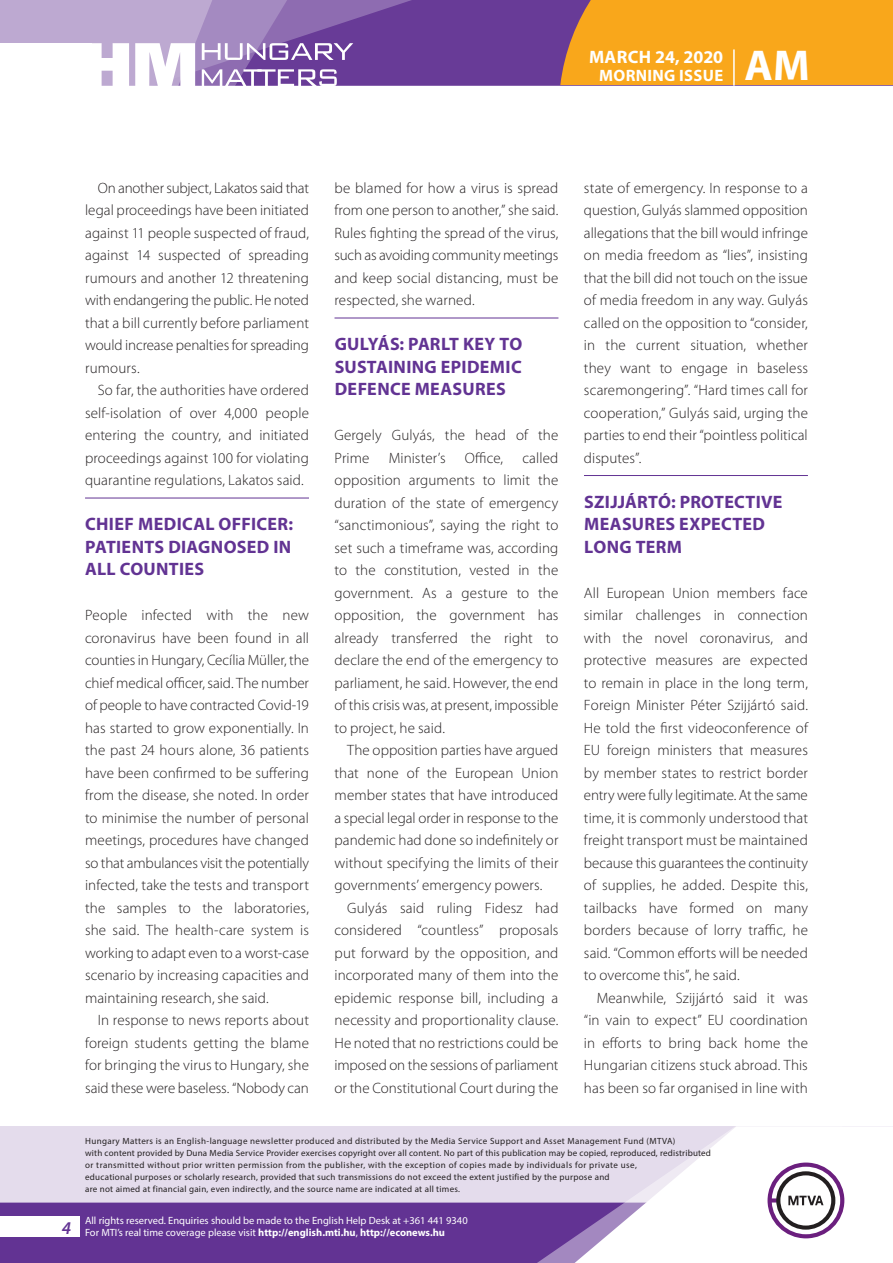
<style>
.page{position:relative;width:893px;height:1263px;background:#fff}
.page>*{position:absolute;margin:0;border:0;box-sizing:border-box;transform-origin:0 0}
.t1{font:700 43.35px "Myriad Pro";color:#fff}
._01_cimsor{font:700 18px/22.5px "Myriad Pro";letter-spacing:.02em;color:#623393;text-align:justify}
.t2{font:700 18px "Myriad Pro";letter-spacing:.01em;color:#fff}
.t3{font:italic 600 18px "Myriad Pro";color:#623393}
.t4{font:700 16.5px "Myriad Pro";letter-spacing:.02em;color:#fff}
._03_kenyer_szöveg-2{font:300 15px/22.5px "Myriad Pro";letter-spacing:.005em;color:#231f20;text-align:justify}
._03_kenyer_szöveg-1{font:300 15px/22.5px "Myriad Pro";letter-spacing:.005em;color:#231f20;text-align:justify}
.t5{font:10.5px/12px "Myriad Pro";color:#fff}
.t6{font:9px/12px "Myriad Pro";letter-spacing:.03em;color:#231f20}
.s1{font-weight:700}
</style>
<div class="page">
<div style="left:0;top:1126px;width:893px;height:137px;background:#e4dcec"></div>
<div style="left:0;top:1202px;width:506px;height:61px;background:#623393"></div>
<svg style="left:506px;top:1202px;width:69px;height:61px;background:#6b3e99"></svg>
<svg style="left:575px;top:1126px;width:318px;height:137px"></svg>
<div style="left:0;top:1216px;width:79px;height:20px;background:#fff"></div>
<div style="left:0;top:0;width:893px;height:85px;background:#683b97"></div>
<div style="left:560px;top:0;width:333px;height:85px;background:#f9a71b"></div>
<hr style="left:733px;top:49px;width:2px;height:37px;background:#fff">
<svg style="left:0;top:0;width:479px;height:86px"></svg>
<hr style="left:85px;top:498px;width:224px;height:1px;background:#623393">
<hr style="left:334px;top:318px;width:224px;height:1px;background:#623393">
<hr style="left:584px;top:475px;width:224px;height:1px;background:#623393">
<p class="t2" style="left:589px;top:45px;width:136px">MARCH 24, 2020</p>
<p class="t4" style="left:599px;top:65px;width:125px">MORNING ISSUE</p>
<h1 class="t1" style="left:745px;top:37px;width:67px">AM</h1>
<p class="_03_kenyer_szöveg-2" style="left:85px;top:176px;width:225px;text-indent:13px">On another subject, Lakatos said that legal proceedings have been initiated against 11 people suspected of fraud, against 14 suspected of spreading rumours and another 12 threatening with endangering the public. He noted that a bill currently before parliament would increase penalties for spreading rumours.</p>
<p class="_03_kenyer_szöveg-2" style="left:85px;top:379px;width:225px;text-indent:13px">So far, the authorities have ordered self-isolation of over 4,000 people entering the country, and initiated proceedings against 100 for violating quarantine regulations, Lakatos said.</p>
<p class="_01_cimsor" style="left:85px;top:512px;width:209px">CHIEF MEDICAL OFFICER:<br>PATIENTS DIAGNOSED IN ALL COUNTIES</p>
<p class="_03_kenyer_szöveg-1" style="left:85px;top:604px;width:225px">People infected with the new coronavirus have been found in all counties in Hungary, Cecília Müller, the chief medical officer, said. The number of people to have contracted Covid-19 has started to grow exponentially. In the past 24 hours alone, 36 patients have been confirmed to be suffering from the disease, she noted. In order to minimise the number of personal meetings, procedures have changed so that ambulances visit the potentially infected, take the tests and transport the samples to the laboratories, she said. The health-care system is working to adapt even to a worst-case scenario by increasing capacities and maintaining research, she said.</p>
<p class="_03_kenyer_szöveg-2" style="left:85px;top:1009px;width:225px;text-indent:13px">In response to news reports about foreign students getting the blame for bringing the virus to Hungary, she said these were baseless. “Nobody can</p>
<p class="_03_kenyer_szöveg-2" style="left:334px;top:176px;width:225px">be blamed for how a virus is spread from one person to another,” she said.<br>Rules fighting the spread of the virus, such as avoiding community meetings and keep social distancing, must be respected, she warned.</p>
<p class="_01_cimsor" style="left:335px;top:332px;width:189px">GULYÁS: PARLT KEY TO SUSTAINING EPIDEMIC DEFENCE MEASURES</p>
<p class="_03_kenyer_szöveg-1" style="left:334px;top:424px;width:225px">Gergely Gulyás, the head of the<br>Prime</p>
<p class="_03_kenyer_szöveg-1" style="left:389px;top:446px;width:58px">Minister’s</p>
<p class="_03_kenyer_szöveg-1" style="left:465px;top:446px;width:40px">Office,</p>
<p class="_03_kenyer_szöveg-1" style="left:334px;top:446px;width:225px;text-indent:188px">called opposition arguments to limit the duration of the state of emergency “sanctimonious”, saying the right to set such a timeframe was, according to the constitution, vested in the government. As a gesture to the opposition, the government has already transferred the right to declare the end of the emergency to parliament, he said. However, the end of this crisis was, at present, impossible to project, he said.</p>
<p class="_03_kenyer_szöveg-2" style="left:334px;top:739px;width:225px;text-indent:13px">The opposition parties have argued that none of the European Union member states that have introduced a special legal order in response to the pandemic had done so indefinitely or without specifying the limits of their governments’ emergency powers.</p>
<p class="_03_kenyer_szöveg-2" style="left:334px;top:896px;width:225px;text-indent:13px">Gulyás said ruling Fidesz had considered “countless” proposals put forward by the opposition, and incorporated many of them into the epidemic response bill, including a necessity and proportionality clause.<br>He noted that no restrictions could be imposed on the sessions of parliament or the Constitutional Court during the</p>
<p class="_03_kenyer_szöveg-2" style="left:584px;top:176px;width:225px">state of emergency. In response to a question, Gulyás slammed opposition allegations that the bill would infringe on media freedom as “lies”, insisting that the bill did not touch on the issue of media freedom in any way. Gulyás called on the opposition to “consider, in the current situation, whether they want to engage in baseless scaremongering”. “Hard times call for cooperation,” Gulyás said, urging the parties to end their “pointless political disputes”.</p>
<p class="_01_cimsor" style="left:584px;top:490px;width:200px;text-align:left">SZIJJÁRTÓ: PROTECTIVE<br>MEASURES EXPECTED<br>LONG TERM</p>
<p class="_03_kenyer_szöveg-1" style="left:584px;top:581px;width:225px">All European Union members face similar challenges in connection with the novel coronavirus, and protective measures are expected to remain in place in the long term, Foreign Minister Péter Szijjártó said.<br>He told the first videoconference of EU foreign ministers that measures by member states to restrict border entry were fully legitimate. At the same time, it is commonly understood that freight transport must be maintained because this guarantees the continuity of supplies, he added. Despite this, tailbacks have formed on many borders because of lorry traffic, he said. “Common efforts will be needed to overcome this”, he said.</p>
<p class="_03_kenyer_szöveg-2" style="left:584px;top:986px;width:225px;text-indent:13px">Meanwhile, Szijjártó said it was “in vain to expect” EU coordination in efforts to bring back home the Hungarian citizens stuck abroad. This has been so far organised in line with</p>
<p class="t3" style="left:62px;top:1217px;width:11px">4</p>
<p class="t6" style="left:85px;top:1134px;width:627px">Hungary Matters is an English-language newsletter produced and distributed by the Media Service Support and Asset Management Fund (MTVA)<br>with content provided by Duna Media Service Provider exercises copyright over all content. No part of this publication may be copied, reproduced, redistributed or transmitted without prior written permission from the publisher, with the exception of copies made by individuals for private use,<br>educational purposes or scholarly research, provided that such transmissions do not exceed the extent justified by the purpose and<br>are not aimed at financial gain, even indirectly, and the source name are indicated at all times.</p>
<p class="t5" style="left:85px;top:1214px;width:384px">All rights reserved. Enquiries should be made to the English Help Desk at +361 441 9340<br>For MTI’s real time coverage please visit <span class="s1">http://english.mti.hu</span>, <span class="s1">http://econews.hu</span></p>
</div>
